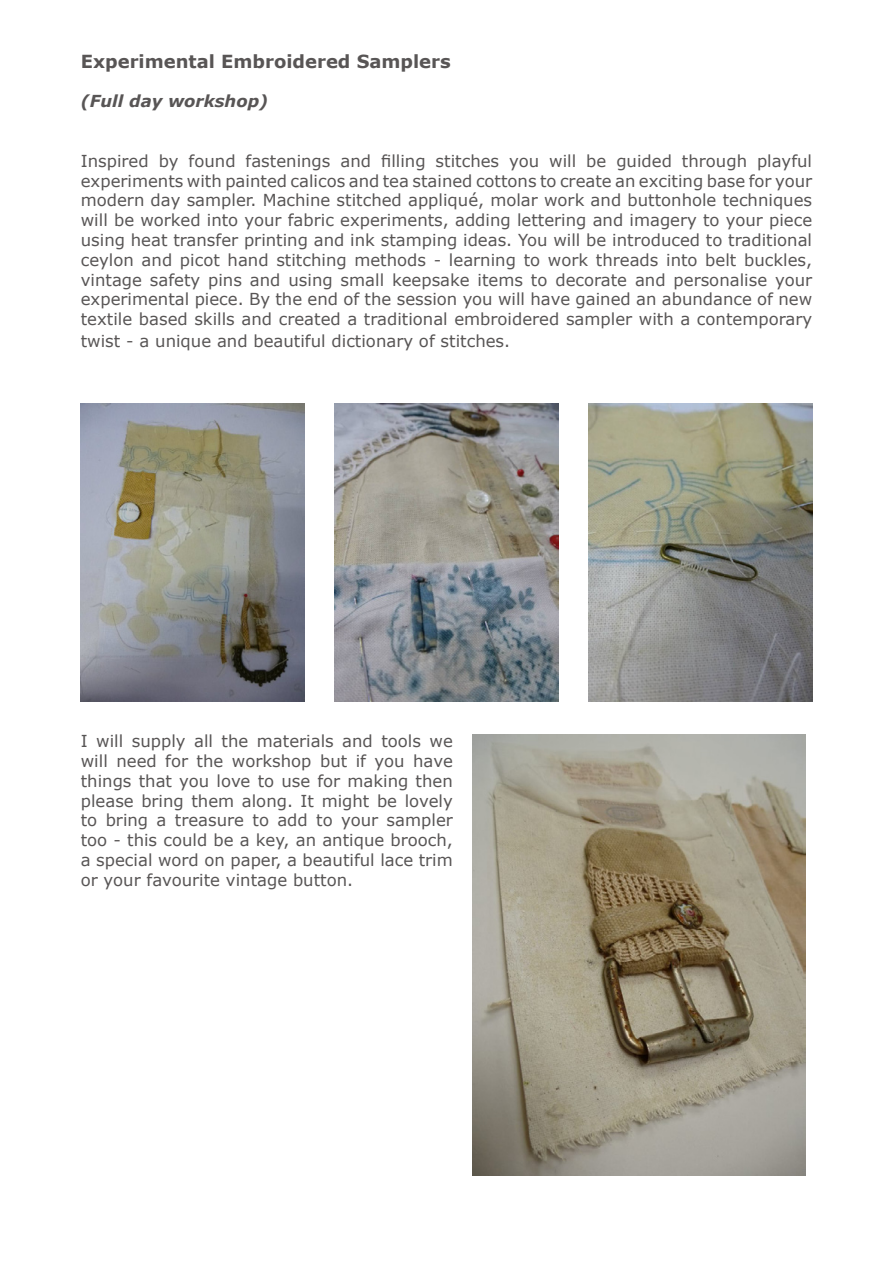
<style>
.page{position:relative;width:893px;height:1263px;background:#fff}
.page>*{position:absolute;margin:0;border:0;box-sizing:border-box;transform-origin:0 0}
.t1{font:700 18px "Verdana";color:#585555}
.t2{font:16.5px/19.8px "Verdana";color:#585555;text-align:justify}
.t3{font:italic 700 16.5px "Verdana";color:#585555}
</style>
<div class="page">
<img style="left:589px;top:404px;width:223px;height:298px">
<img style="left:472px;top:735px;width:334px;height:440px">
<img style="left:335px;top:404px;width:223px;height:298px">
<img style="left:81px;top:404px;width:223px;height:298px">
<p class="t1" style="left:81px;top:48px;width:372px">Experimental Embroidered Samplers</p>
<p class="t3" style="left:81px;top:90px;width:189px">(Full day workshop)</p>
<p class="t2" style="left:81px;top:151px;width:733px">Inspired by found fastenings and filling stitches you will be guided through playful experiments with painted calicos and tea stained cottons to create an exciting base for your modern day sampler. Machine stitched appliqué, molar work and buttonhole techniques will be worked into your fabric experiments, adding lettering and imagery to your piece using heat transfer printing and ink stamping ideas. You will be introduced to traditional ceylon and picot hand stitching methods - learning to work threads into belt buckles, vintage safety pins and using small keepsake items to decorate and personalise your experimental piece. By the end of the session you will have gained an abundance of new textile based skills and created a traditional embroidered sampler with a contemporary</p>
<p class="t2" style="left:81px;top:331px;width:431px">twist - a unique and beautiful dictionary of stitches.</p>
<p class="t2" style="left:81px;top:731px;width:374px">I will supply all the materials and tools we will need for the workshop but if you have things that you love to use for making then please bring them along. It might be lovely to bring a treasure to add to your sampler too - this could be a key, an antique brooch, a special word on paper, a beautiful lace trim or your favourite vintage button.</p>
</div>
